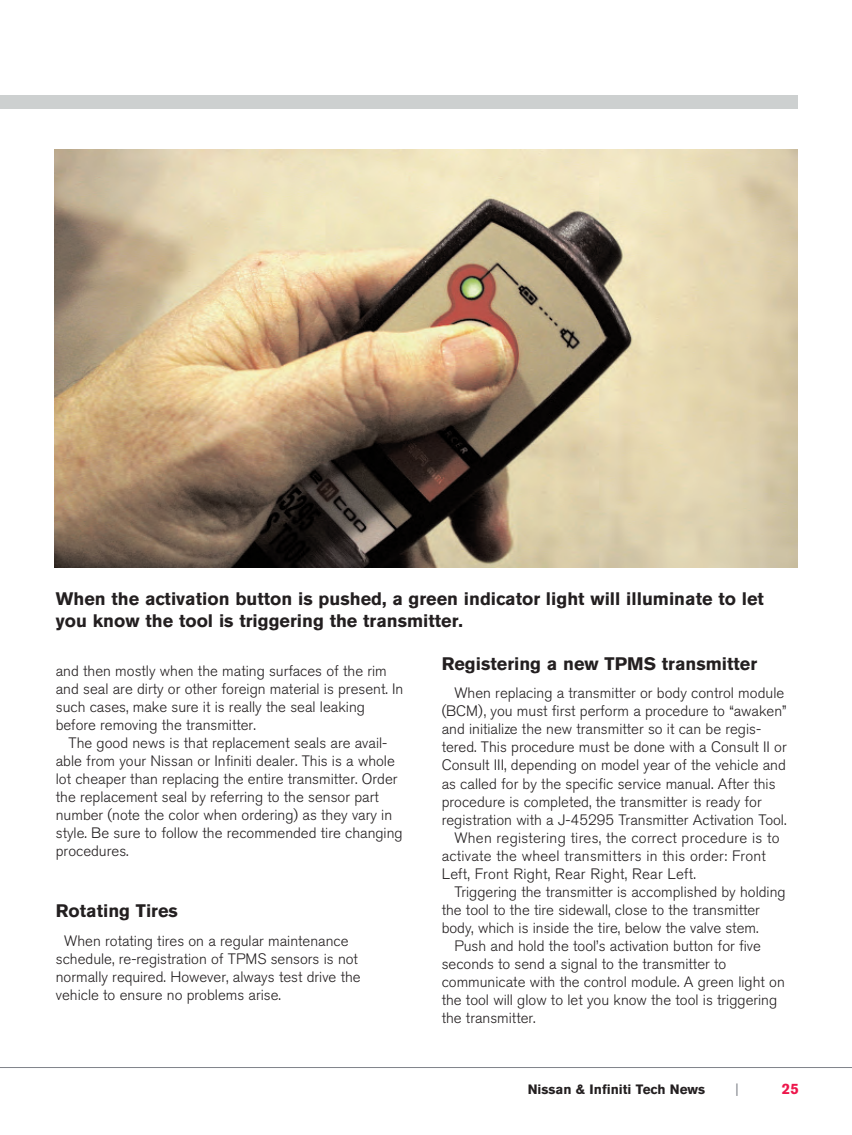
<style>
.page{position:relative;width:852px;height:1135px;background:#fff}
.page>*{position:absolute;margin:0;border:0;box-sizing:border-box;transform-origin:0 0}
.t1{font:700 18px/21.9px "Nissan AG";color:#231f20}
.t2{font:300 15px/18px "Nissan AG";color:#231f20}
.t3{font:300 15px "Nissan AG";letter-spacing:.02em;color:#231f20}
.t4{font:700 15px "Nissan AG";color:#ed164b}
.t5{font:700 13.5px "Nissan AG";color:#231f20}
.t6{font:13.5px "Nissan AG";color:#80838a}
</style>
<div class="page">
<hr style="left:0;top:1067px;width:851px;height:1px;background:#80838a">
<div style="left:0;top:95px;width:797px;height:13px;background:#cdd0d0"></div>
<img style="left:54px;top:150px;width:743px;height:417px">
<p class="t1" style="left:56px;top:587px;width:709px">When the activation button is pushed, a green indicator light will illuminate to let you know the tool is triggering the transmitter.</p>
<p class="t2" style="left:56px;top:662px;width:349px">and then mostly when the mating surfaces of the rim and seal are dirty or other foreign material is present. In such cases, make sure it is really the seal leaking before removing the transmitter.</p>
<p class="t2" style="left:56px;top:734px;width:348px;text-indent:13px">The good news is that replacement seals are avail&shy;able from your Nissan or Infiniti dealer. This is a whole lot cheaper than replacing the entire transmitter. Order the replacement seal by referring to the sensor part number (note the color when ordering) as they vary in style. Be sure to follow the recommended tire changing procedures.</p>
<p class="t1" style="left:56px;top:900px;width:123px">Rotating Tires</p>
<p class="t2" style="left:56px;top:932px;width:306px;text-indent:9px">When rotating tires on a regular maintenance schedule, re-registration of TPMS sensors is not normally required. However, always test drive the vehicle to ensure no problems arise.</p>
<p class="t1" style="left:441px;top:652px;width:317px">Registering a new TPMS transmitter</p>
<p class="t2" style="left:454px;top:684px;width:331px">When replacing a transmitter or body control module</p>
<p class="t2" style="left:441px;top:702px;width:346px">(BCM), you must first perform a procedure to “awaken”</p>
<p class="t2" style="left:441px;top:720px;width:321px">and initialize the new transmitter so it can be regis-</p>
<p class="t2" style="left:441px;top:738px;width:346px">tered. This procedure must be done with a Consult II or</p>
<p class="t2" style="left:441px;top:756px;width:345px">Consult III, depending on model year of the vehicle and</p>
<p class="t2" style="left:441px;top:774px;width:335px">as called for by the specific service manual. After this</p>
<p class="t2" style="left:441px;top:792px;width:321px">procedure is completed, the transmitter is ready for</p>
<p class="t2" style="left:441px;top:810px;width:346px">registration with a J-45295 Transmitter Activation Tool.</p>
<p class="t2" style="left:454px;top:828px;width:326px">When registering tires, the correct procedure is to</p>
<p class="t3" style="left:441px;top:847px;width:325px">activate the wheel transmitters in this order: Front</p>
<p class="t3" style="left:441px;top:865px;width:256px">Left, Front Right, Rear Right, Rear Left.</p>
<p class="t2" style="left:454px;top:883px;width:332px">Triggering the transmitter is accomplished by holding</p>
<p class="t2" style="left:441px;top:901px;width:320px">the tool to the tire sidewall, close to the transmitter</p>
<p class="t2" style="left:441px;top:919px;width:318px">body, which is inside the tire, below the valve stem.</p>
<p class="t2" style="left:454px;top:937px;width:308px">Push and hold the tool’s activation button for five</p>
<p class="t2" style="left:441px;top:955px;width:286px">seconds to send a signal to the transmitter to</p>
<p class="t2" style="left:441px;top:973px;width:344px">communicate with the control module. A green light on</p>
<p class="t2" style="left:441px;top:991px;width:337px">the tool will glow to let you know the tool is triggering</p>
<p class="t2" style="left:441px;top:1009px;width:95px">the transmitter.</p>
<p class="t5" style="left:527px;top:1081px;width:179px">Nissan &amp; Infiniti Tech News</p>
<p class="t6" style="left:735px;top:1081px;width:5px">|</p>
<p class="t4" style="left:781px;top:1079px;width:18px">25</p>
</div>
